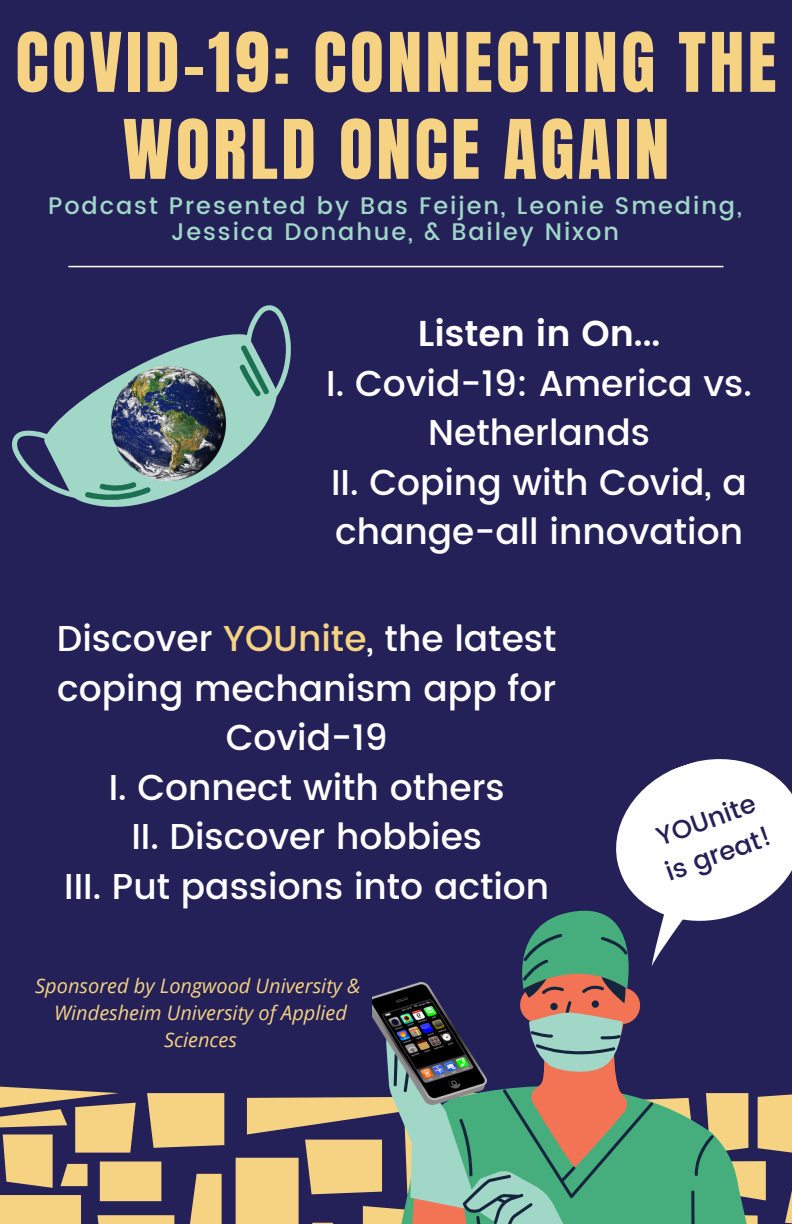
<style>
.page{position:relative;width:792px;height:1224px;background:#242058}
.page>*{position:absolute;margin:0;border:0;box-sizing:border-box;transform-origin:0 0}
.t1{font:69.8px/87px "Anton";letter-spacing:.05em;color:#f5d382;text-align:center}
.t2{font:500 36px/49.6px "Poppins";color:#fff;text-align:center}
.t3{font:600 36px "Poppins";color:#fff}
.t4{font:500 26px/36px "Poppins";color:#242058}
.t5{font:500 24px/25.6px "Poppins";letter-spacing:.08em;color:#a0d7c7;text-align:center}
.t6{font:italic 20px/27px "Open Sans";color:#f5d382;text-align:center}
.s1{color:#f5d382}
</style>
<div class="page">
<svg style="left:0;top:1086px;width:792px;height:138px;fill:#f5d382"></svg>
<svg style="left:616px;top:759px;width:176px;height:152px;fill:#fff"></svg>
<svg style="left:533px;top:911px;width:231px;height:313px"></svg>
<svg style="left:394px;top:934px;width:369px;height:290px"></svg>
<svg style="left:12px;top:305px;width:279px;height:202px"></svg>
<img style="left:112px;top:367px;width:114px;height:114px">
<hr style="left:69px;top:266px;width:654px;height:1px;background:#fff">
<img style="left:373px;top:983px;width:113px;height:121px">
<p class="t1" style="left:16px;top:20px;width:763px">COVID-19: CONNECTING THE<br>WORLD ONCE AGAIN</p>
<p class="t5" style="left:48px;top:193px;width:695px">Podcast Presented by Bas Feijen, Leonie Smeding,<br>Jessica Donahue, &amp; Bailey Nixon</p>
<p class="t3" style="left:418px;top:313px;width:244px">Listen in On...</p>
<p class="t2" style="left:326px;top:359px;width:427px">I. Covid-19: America vs.<br>Netherlands</p>
<p class="t2" style="left:331px;top:458px;width:417px;text-align:left">II. Coping with Covid, a change-all innovation</p>
<p class="t2" style="left:57px;top:614px;width:501px">Discover <span class="s1">YOUnite</span>, the latest coping mechanism app for<br>Covid-19</p>
<p class="t2" style="left:109px;top:763px;width:398px">I. Connect with others</p>
<p class="t2" style="left:131px;top:812px;width:352px">II. Discover hobbies</p>
<p class="t2" style="left:64px;top:862px;width:487px">III. Put passions into action</p>
<p class="t6" style="left:35px;top:971px;width:327px">Sponsored by Longwood University &amp;</p>
<p class="t6" style="left:54px;top:998px;width:294px">Windesheim University of Applied<br>Sciences</p>
<p class="t4" style="left:648px;top:822px;width:112px;rotate:-20deg">YOUnite is great!</p>
</div>
